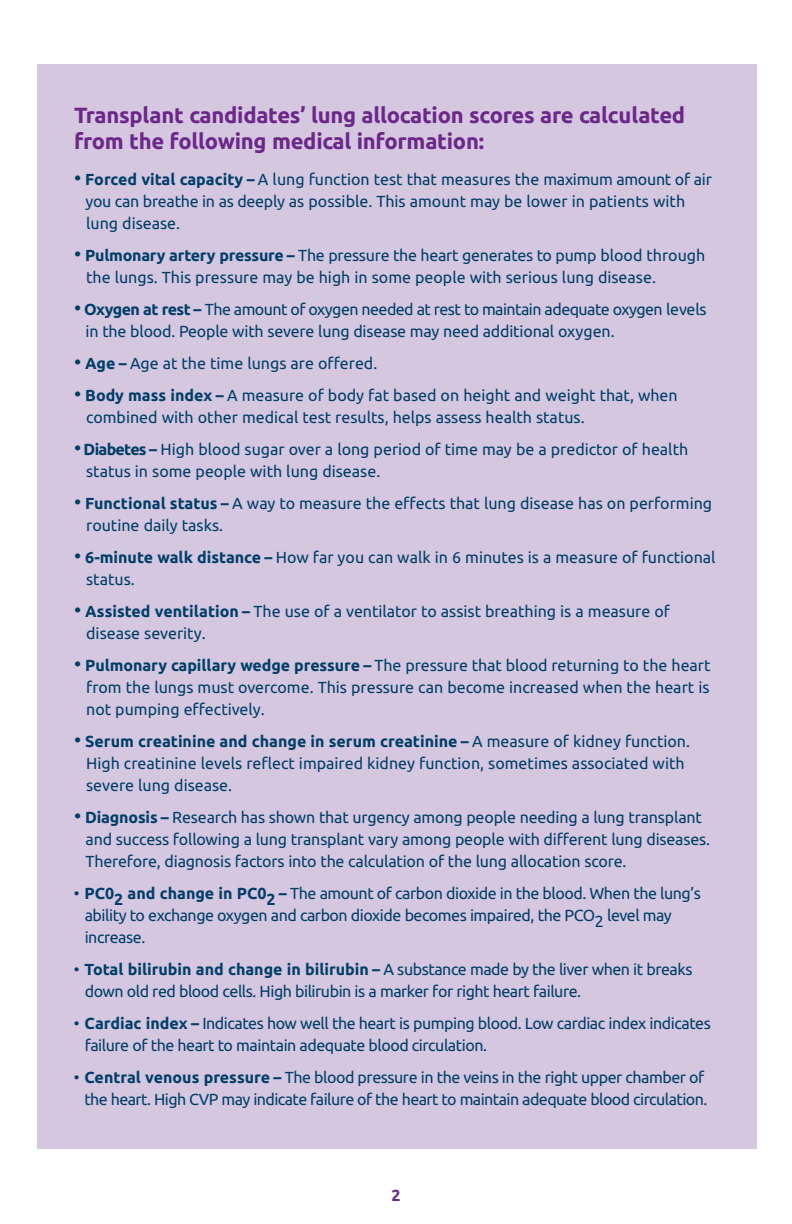
<style>
.page{position:relative;width:792px;height:1224px;background:#fff}
.page>*{position:absolute;margin:0;border:0;box-sizing:border-box;transform-origin:0 0}
.t1{font:700 22px/26.4px "Ubuntu";letter-spacing:-.01em;color:#6c2789}
.t2{font:16px/22px "Ubuntu";letter-spacing:-.01em;color:#003e69}
.t3{font:16px/22px "Ubuntu";letter-spacing:-.03em;color:#003e69}
.t4{font:16px/22px "Ubuntu";letter-spacing:-.035em;color:#003e69;text-align:right}
.t5{font:700 16px "Ubuntu";color:#6c2789}
.s1{font-size:20px}
.s2{font-weight:700}
</style>
<div class="page">
<div style="left:37px;top:64px;width:719px;height:1085px;background:#d4c7df"></div>
<h1 class="t1" style="left:74px;top:102px;width:613px">Transplant candidates’ lung allocation scores are calculated from the following medical information:</h1>
<p class="t2" style="left:85px;top:168px;width:628px;text-indent:-11px"><span class="s1">•</span> <span class="s2">Forced vital capacity –</span> A lung function test that measures the maximum amount of air you can breathe in as deeply as possible. This amount may be lower in patients with lung disease.</p>
<p class="t2" style="left:86px;top:244px;width:621px;text-indent:-12px"><span class="s1">•</span> <span class="s2">Pulmonary artery pressure –</span> The pressure the heart generates to pump blood through the lungs. This pressure may be high in some people with serious lung disease.</p>
<p class="t2" style="left:86px;top:298px;width:623px;text-indent:-12px"><span class="s1">•</span> <span class="s2">Oxygen at rest –</span> The amount of oxygen needed at rest to maintain adequate oxygen levels in the blood. People with severe lung disease may need additional oxygen.</p>
<p class="t2" style="left:74px;top:352px;width:305px"><span class="s1">•</span> <span class="s2">Age –</span> Age at the time lungs are offered.</p>
<p class="t2" style="left:86px;top:384px;width:593px;text-indent:-12px"><span class="s1">•</span> <span class="s2">Body mass index –</span> A measure of body fat based on height and weight that, when combined with other medical test results, helps assess health status.</p>
<p class="t2" style="left:86px;top:438px;width:604px;text-indent:-12px"><span class="s1">•</span> <span class="s2">Diabetes –</span> High blood sugar over a long period of time may be a predictor of health status in some people with lung disease.</p>
<p class="t2" style="left:86px;top:492px;width:627px;text-indent:-12px"><span class="s1">•</span> <span class="s2">Functional status –</span> A way to measure the effects that lung disease has on performing routine daily tasks.</p>
<p class="t2" style="left:86px;top:546px;width:631px;text-indent:-12px"><span class="s1">•</span> <span class="s2">6-minute walk distance –</span> How far you can walk in 6 minutes is a measure of functional status.</p>
<p class="t2" style="left:86px;top:600px;width:585px;text-indent:-12px"><span class="s1">•</span> <span class="s2">Assisted ventilation –</span> The use of a ventilator to assist breathing is a measure of disease severity.</p>
<p class="t2" style="left:86px;top:654px;width:626px;text-align:justify;text-indent:-12px"><span class="s1">•</span> <span class="s2">Pulmonary capillary wedge pressure –</span> The pressure that blood returning to the heart from the lungs must overcome. This pressure can become increased when the heart is not pumping effectively.</p>
<p class="t2" style="left:86px;top:730px;width:605px;text-indent:-12px"><span class="s1">•</span> <span class="s2">Serum creatinine and change in serum creatinine –</span> A measure of kidney function.<br>High creatinine levels reflect impaired kidney function, sometimes associated with severe lung disease.</p>
<p class="t2" style="left:86px;top:806px;width:626px;text-indent:-12px"><span class="s1">•</span> <span class="s2">Diagnosis –</span> Research has shown that urgency among people needing a lung transplant and success following a lung transplant vary among people with different lung diseases.<br>Therefore, diagnosis factors into the calculation of the lung allocation score.</p>
<p class="t3" style="left:85px;top:882px;width:618px;text-indent:-11px">• <span class="s2">PC02 and change in PC02 –</span> The amount of carbon dioxide in the blood. When the lung’s ability to exchange oxygen and carbon dioxide becomes impaired, the PCO2 level may increase.</p>
<p class="t3" style="left:85px;top:958px;width:609px;text-indent:-11px">• <span class="s2">Total bilirubin and change in bilirubin –</span> A substance made by the liver when it breaks down old red blood cells. High bilirubin is a marker for right heart failure.</p>
<p class="t3" style="left:85px;top:1012px;width:628px;text-indent:-11px">• <span class="s2">Cardiac index –</span> Indicates how well the heart is pumping blood. Low cardiac index indicates failure of the heart to maintain adequate blood circulation.</p>
<p class="t4" style="left:74px;top:1066px;width:635px">• <span class="s2">Central venous pressure –</span> The blood pressure in the veins in the right upper chamber of the heart. High CVP may indicate failure of the heart to maintain adequate blood circulation.</p>
<p class="t5" style="left:391px;top:1185px;width:11px">2</p>
</div>
